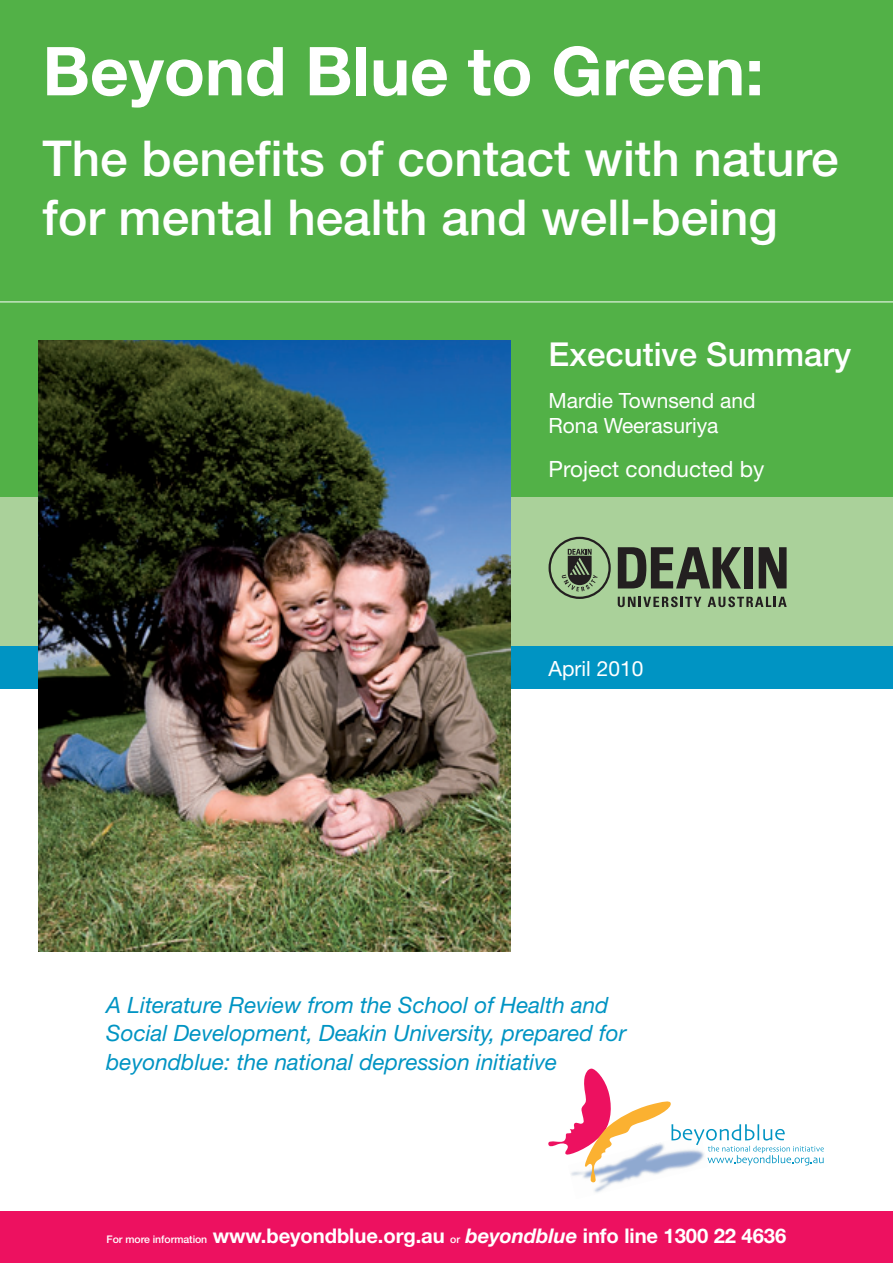
<style>
.page{position:relative;width:893px;height:1263px;background:#fff}
.page>*{position:absolute;margin:0;border:0;box-sizing:border-box;transform-origin:0 0}
.t1{font:700 67.5px "Helvetica Neue";color:#fff}
.t2{font:500 49.5px/59.4px "Helvetica Neue";color:#fff}
.t3{font:500 33px "Helvetica Neue";color:#fff}
.t4{font:italic 22.5px/28.5px "Helvetica Neue";color:#0094c3}
.t5{font:22.5px "Helvetica Neue";color:#fff}
.t6{font:21px/25.2px "Helvetica Neue";color:#fff}
.t7{font:700 20.25px "Helvetica Neue";letter-spacing:-.005em;color:#fff}
.s1{font-weight:500;font-size:10.5px}
.s2{font-style:italic}
</style>
<div class="page">
<div style="left:0;top:0;width:893px;height:527px;background:#52b147"></div>
<div style="left:0;top:646px;width:893px;height:43px;background:#0094c3"></div>
<img style="left:592px;top:1182px;width:30px;height:11px">
<svg style="left:548px;top:1068px;width:276px;height:114px"></svg>
<div style="left:0;top:497px;width:893px;height:149px;background:#aad19a"></div>
<svg style="left:618px;top:547px;width:123px;height:41px"></svg>
<div style="left:745px;top:547px;width:8px;height:41px;background:#231f20"></div>
<svg style="left:759px;top:547px;width:28px;height:41px"></svg>
<svg style="left:549px;top:537px;width:62px;height:62px"></svg>
<svg style="left:618px;top:596px;width:83px;height:11px"></svg>
<svg style="left:708px;top:596px;width:79px;height:11px"></svg>
<hr style="left:0;top:302px;width:893px;height:1px;background:#fff">
<div style="left:0;top:1212px;width:893px;height:51px;background:#ed1160"></div>
<img style="left:38px;top:340px;width:472px;height:612px">
<h1 class="t1" style="left:43px;top:29px;width:723px">Beyond Blue to Green:</h1>
<h2 class="t2" style="left:43px;top:128px;width:797px">The benefits of contact with nature for mental health and well-being</h2>
<h3 class="t3" style="left:549px;top:334px;width:304px">Executive Summary</h3>
<p class="t6" style="left:549px;top:388px;width:208px">Mardie Townsend and<br>Rona Weerasuriya</p>
<p class="t5" style="left:549px;top:456px;width:217px">Project conducted by</p>
<p class="t6" style="left:549px;top:655px;width:96px">April 2010</p>
<p class="t4" style="left:106px;top:990px;width:521px">A Literature Review from the School of Health and<br>Social Development, Deakin University, prepared for beyondblue: the national depression initiative</p>
<p class="t7" style="left:107px;top:1223px;width:681px"><span class="s1">For more information</span> www.beyondblue.org.au <span class="s1">or</span> <span class="s2">beyondblue</span> info line 1300 22 4636</p>
</div>
